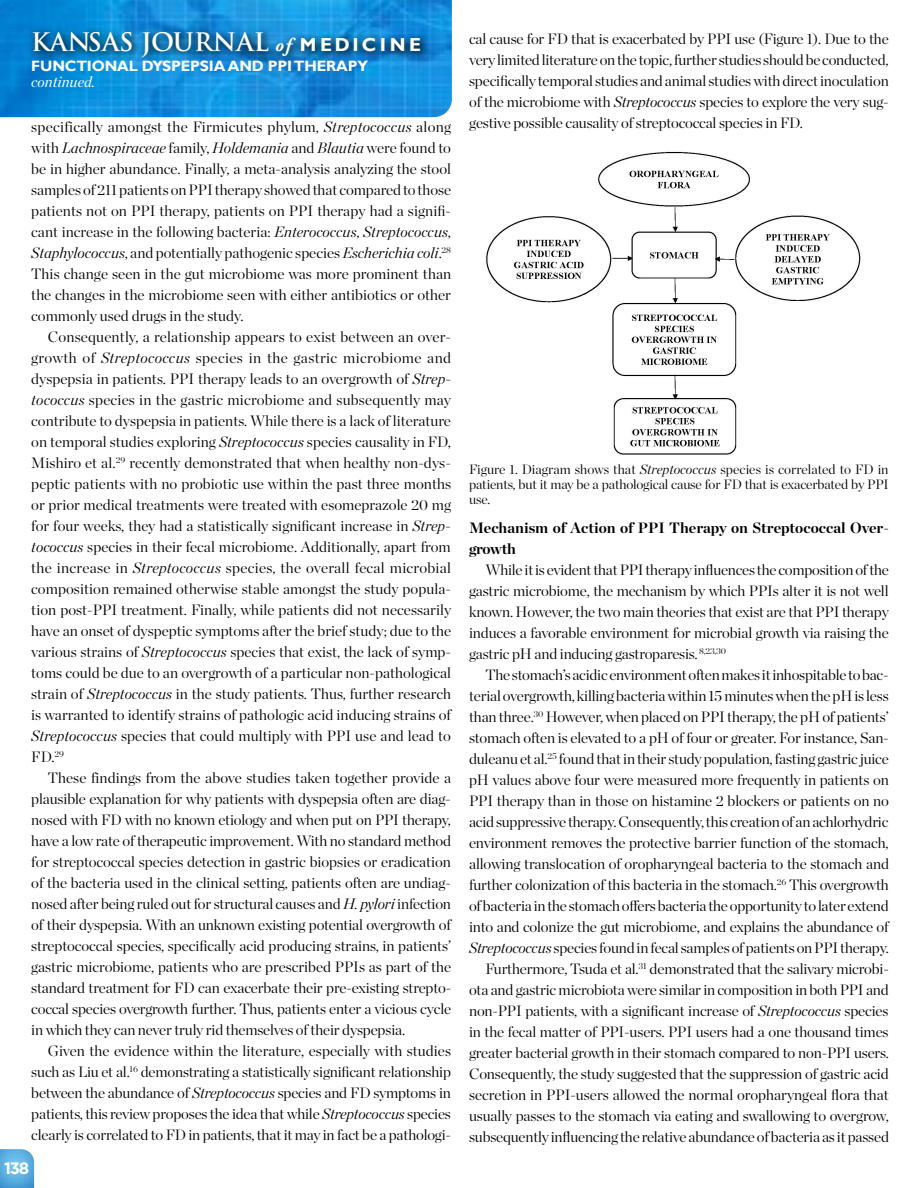
<style>
.page{position:relative;width:918px;height:1188px;background:#fff}
.page>*{position:absolute;margin:0;border:0;box-sizing:border-box;transform-origin:0 0}
.t1{font:700 24.9px "Trajan Pro";color:#fff}
.t2{font:700 16.5px "Gotham";color:#fff}
.t3{font:300 15px/21px "Chronicle Display";letter-spacing:-.01em;color:#000;text-align:justify}
.t4{font:700 15px/21px "Chronicle Display";color:#000}
.t5{font:700 15px "Gill Sans";letter-spacing:-.01em;color:#fff}
.t6{font:italic 15px "Chronicle Display";color:#fff}
.t7{font:300 13.5px/15px "Chronicle Display";letter-spacing:-.01em;color:#000;text-align:justify}
.s1{font-family:"Adobe Garamond Pro";font-style:italic;font-size:18.75px}
.s2{font-family:"Gill Sans";font-size:18.75px}
.s3{font-style:italic}
</style>
<div class="page">
<img style="left:0;top:0;width:452px;height:117px">
<svg style="left:27px;top:26px;width:403px;height:41px;background:#0f77b9"></svg>
<svg style="left:0;top:1149px;width:35px;height:39px"></svg>
<img style="left:486px;top:151px;width:375px;height:304px">
<h1 class="t1" style="left:31px;top:26px;width:391px">KANSAS JOURNAL <span class="s1">of</span> <span class="s2">M EDIC I N E</span></h1>
<p class="t5" style="left:31px;top:57px;width:338px">FUNCTIONAL DYSPEPSIA AND PPI THERAPY</p>
<p class="t6" style="left:31px;top:70px;width:65px">continued.</p>
<p class="t3" style="left:31px;top:115px;width:421px">specifically amongst the Firmicutes phylum, <span class="s3">Streptococcus</span> along with <span class="s3">Lachnospiraceae</span> family, <span class="s3">Holdemania</span> and <span class="s3">Blautia</span> were found to be in higher abundance. Finally, a meta-analysis analyzing the stool samples of 211 patients on PPI therapy showed that compared to those patients not on PPI therapy, patients on PPI therapy had a signifi&shy;cant increase in the following bacteria: <span class="s3">Enterococcus</span>, <span class="s3">Streptococcus</span>, <span class="s3">Staphylococcus</span>, and potentially pathogenic species <span class="s3">Escherichia coli</span>.<sup>28<br></sup>This change seen in the gut microbiome was more prominent than the changes in the microbiome seen with either antibiotics or other commonly used drugs in the study.</p>
<p class="t3" style="left:31px;top:325px;width:422px;text-indent:17px">Consequently, a relationship appears to exist between an over&shy;growth of <span class="s3">Streptococcus</span> species in the gastric microbiome and dyspepsia in patients. PPI therapy leads to an overgrowth of <span class="s3">Strep&shy;tococcus</span> species in the gastric microbiome and subsequently may contribute to dyspepsia in patients. While there is a lack of literature on temporal studies exploring <span class="s3">Streptococcus</span> species causality in FD, Mishiro et al.<sup>29</sup> recently demonstrated that when healthy non-dys&shy;peptic patients with no probiotic use within the past three months or prior medical treatments were treated with esomeprazole 20 mg for four weeks, they had a statistically significant increase in <span class="s3">Strep&shy;tococcus</span> species in their fecal microbiome. Additionally, apart from the increase in <span class="s3">Streptococcus</span> species, the overall fecal microbial composition remained otherwise stable amongst the study popula&shy;tion post-PPI treatment. Finally, while patients did not necessarily have an onset of dyspeptic symptoms after the brief study; due to the various strains of <span class="s3">Streptococcus</span> species that exist, the lack of symp&shy;toms could be due to an overgrowth of a particular non-pathological strain of <span class="s3">Streptococcus</span> in the study patients. Thus, further research is warranted to identify strains of pathologic acid inducing strains of <span class="s3">Streptococcus</span> species that could multiply with PPI use and lead to FD.<sup>29</sup></p>
<p class="t3" style="left:31px;top:766px;width:421px;text-indent:17px">These findings from the above studies taken together provide a plausible explanation for why patients with dyspepsia often are diag&shy;nosed with FD with no known etiology and when put on PPI therapy, have a low rate of therapeutic improvement. With no standard method for streptococcal species detection in gastric biopsies or eradication of the bacteria used in the clinical setting, patients often are undiag&shy;nosed after being ruled out for structural causes and <span class="s3">H. pylori</span> infection of their dyspepsia. With an unknown existing potential overgrowth of streptococcal species, specifically acid producing strains, in patients’ gastric microbiome, patients who are prescribed PPIs as part of the standard treatment for FD can exacerbate their pre-existing strepto&shy;coccal species overgrowth further. Thus, patients enter a vicious cycle in which they can never truly rid themselves of their dyspepsia.</p>
<p class="t3" style="left:31px;top:1039px;width:421px;text-indent:17px">Given the evidence within the literature, especially with studies such as Liu et al.<sup>16</sup> demonstrating a statistically significant relationship between the abundance of <span class="s3">Streptococcus</span> species and FD symptoms in patients, this review proposes the idea that while <span class="s3">Streptococcus</span> species clearly is correlated to FD in patients, that it may in fact be a pathologi-</p>
<p class="t2" style="left:4px;top:1157px;width:27px">138</p>
<p class="t3" style="left:469px;top:27px;width:421px">cal cause for FD that is exacerbated by PPI use (Figure 1). Due to the very limited literature on the topic, further studies should be conducted, specifically temporal studies and animal studies with direct inoculation of the microbiome with <span class="s3">Streptococcus</span> species to explore the very sug&shy;gestive possible causality of streptococcal species in FD.</p>
<p class="t7" style="left:469px;top:461px;width:421px">Figure 1. Diagram shows that <span class="s3">Streptococcus</span> species is correlated to FD in patients, but it may be a pathological cause for FD that is exacerbated by PPI use.</p>
<p class="t4" style="left:469px;top:516px;width:421px">Mechanism of Action of PPI Therapy on Streptococcal Over&shy;growth</p>
<p class="t3" style="left:469px;top:558px;width:421px;text-indent:16px">While it is evident that PPI therapy influences the composition of the gastric microbiome, the mechanism by which PPIs alter it is not well known. However, the two main theories that exist are that PPI therapy induces a favorable environment for microbial growth via raising the gastric pH and inducing gastroparesis. <sup>8,23,30</sup></p>
<p class="t3" style="left:469px;top:663px;width:422px;text-align:right">The stomach’s acidic environment often makes it inhospitable to bac&shy;terial overgrowth, killing bacteria within 15 minutes when the pH is less than three.<sup>30</sup> However, when placed on PPI therapy, the pH of patients’ stomach often is elevated to a pH of four or greater. For instance, San&shy;duleanu et al.<sup>25</sup> found that in their study population, fasting gastric juice pH values above four were measured more frequently in patients on PPI therapy than in those on histamine 2 blockers or patients on no acid suppressive therapy. Consequently, this creation of an achlorhydric environment removes the protective barrier function of the stomach, allowing translocation of oropharyngeal bacteria to the stomach and further colonization of this bacteria in the stomach.<sup>26</sup> This overgrowth of bacteria in the stomach offers bacteria the opportunity to later extend into and colonize the gut microbiome, and explains the abundance of <span class="s3">Streptococcus</span> species found in fecal samples of patients on PPI therapy.<br>Furthermore, Tsuda et al.<sup>31</sup> demonstrated that the salivary microbi&shy;ota and gastric microbiota were similar in composition in both PPI and non-PPI patients, with a significant increase of <span class="s3">Streptococcus</span> species in the fecal matter of PPI-users. PPI users had a one thousand times greater bacterial growth in their stomach compared to non-PPI users.<br>Consequently, the study suggested that the suppression of gastric acid secretion in PPI-users allowed the normal oropharyngeal flora that usually passes to the stomach via eating and swallowing to overgrow, subsequently influencing the relative abundance of bacteria as it passed</p>
</div>
